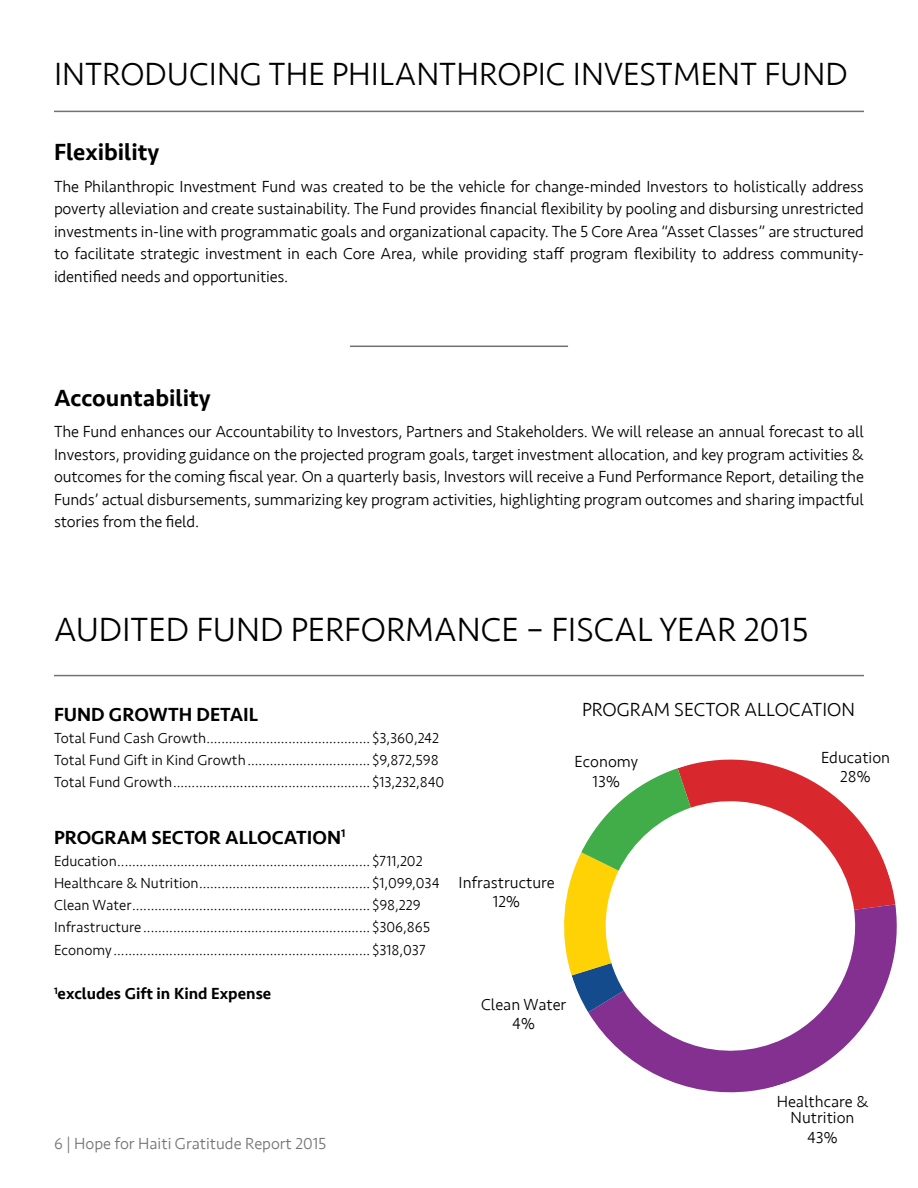
<style>
.page{position:relative;width:918px;height:1188px;background:#fff}
.page>*{position:absolute;margin:0;border:0;box-sizing:border-box;transform-origin:0 0}
.t1{font:300 34.5px "Seravek";color:#000}
.t2{font:300 33px "Seravek";color:#000}
.t3{font:500 24px "Seravek";color:#000}
.t4{font:500 19.5px "Seravek";color:#000}
.t5{font:300 19.5px "Seravek";color:#000}
.t6{font:300 16.5px/22.5px "Seravek";letter-spacing:-.01em;color:#000;text-align:center}
.t7{font:300 16.5px "Seravek";color:#717271}
.t8{font:500 16.5px "Seravek";color:#000}
.t9{font:300 15px/22.2px "Seravek";color:#000}
</style>
<div class="page">
<hr style="left:54px;top:111px;width:810px;height:1px;background:#717271">
<hr style="left:54px;top:675px;width:810px;height:1px;background:#717271">
<hr style="left:350px;top:346px;width:218px;height:1px;background:#717271">
<svg style="left:588px;top:904px;width:309px;height:189px"></svg>
<svg style="left:564px;top:759px;width:331px;height:253px"></svg>
<h2 class="t2" style="left:54px;top:54px;width:795px">INTRODUCING THE PHILANTHROPIC INVESTMENT FUND</h2>
<h3 class="t3" style="left:54px;top:138px;width:107px">Flexibility</h3>
<p class="t6" style="left:54px;top:175px;width:812px;text-align:justify">The Philanthropic Investment Fund was created to be the vehicle for change-minded Investors to holistically address poverty alleviation and create sustainability. The Fund provides financial flexibility by pooling and disbursing unrestricted investments in-line with programmatic goals and organizational capacity. The 5 Core Area “Asset Classes” are structured to facilitate strategic investment in each Core Area, while providing staff program flexibility to address community&shy;identified needs and opportunities.</p>
<h3 class="t3" style="left:54px;top:383px;width:158px">Accountability</h3>
<p class="t6" style="left:54px;top:421px;width:812px;text-align:justify">The Fund enhances our Accountability to Investors, Partners and Stakeholders. We will release an annual forecast to all Investors, providing guidance on the projected program goals, target investment allocation, and key program activities &amp; outcomes for the coming fiscal year. On a quarterly basis, Investors will receive a Fund Performance Report, detailing the Funds’ actual disbursements, summarizing key program activities, highlighting program outcomes and sharing impactful stories from the field.</p>
<h1 class="t1" style="left:54px;top:609px;width:756px">AUDITED FUND PERFORMANCE – FISCAL YEAR 2015</h1>
<p class="t4" style="left:54px;top:702px;width:206px">FUND GROWTH DETAIL</p>
<p class="t9" style="left:54px;top:727px;width:392px">Total Fund Cash Growth............................................$3,360,242<br>Total Fund Gift in Kind Growth.................................$9,872,598<br>Total Fund Growth.....................................................$13,232,840</p>
<p class="t4" style="left:54px;top:825px;width:293px">PROGRAM SECTOR ALLOCATION<sup>1</sup></p>
<p class="t9" style="left:54px;top:850px;width:387px">Education....................................................................$711,202<br>Healthcare &amp; Nutrition..............................................$1,099,034<br>Clean Water................................................................$98,229<br>Infrastructure .............................................................$306,865<br>Economy.....................................................................$318,037</p>
<p class="t8" style="left:54px;top:983px;width:219px"><sup>1</sup>excludes Gift in Kind Expense</p>
<p class="t5" style="left:582px;top:698px;width:275px">PROGRAM SECTOR ALLOCATION</p>
<p class="t6" style="left:575px;top:753px;width:65px;line-height:19.2px">Economy<br>13%</p>
<p class="t6" style="left:821px;top:748px;width:71px;line-height:19.2px">Education<br>28%</p>
<p class="t6" style="left:459px;top:873px;width:98px;line-height:19.2px">Infrastructure<br>12%</p>
<p class="t6" style="left:481px;top:995px;width:87px;line-height:19.2px">Clean Water<br>4%</p>
<p class="t7" style="left:54px;top:1134px;width:274px">6 | Hope for Haiti Gratitude Report 2015</p>
<p class="t6" style="left:777px;top:1093px;width:93px;line-height:16.5px">Healthcare &amp;<br>Nutrition</p>
<p class="t6" style="left:807px;top:1126px;width:32px">43%</p>
</div>
